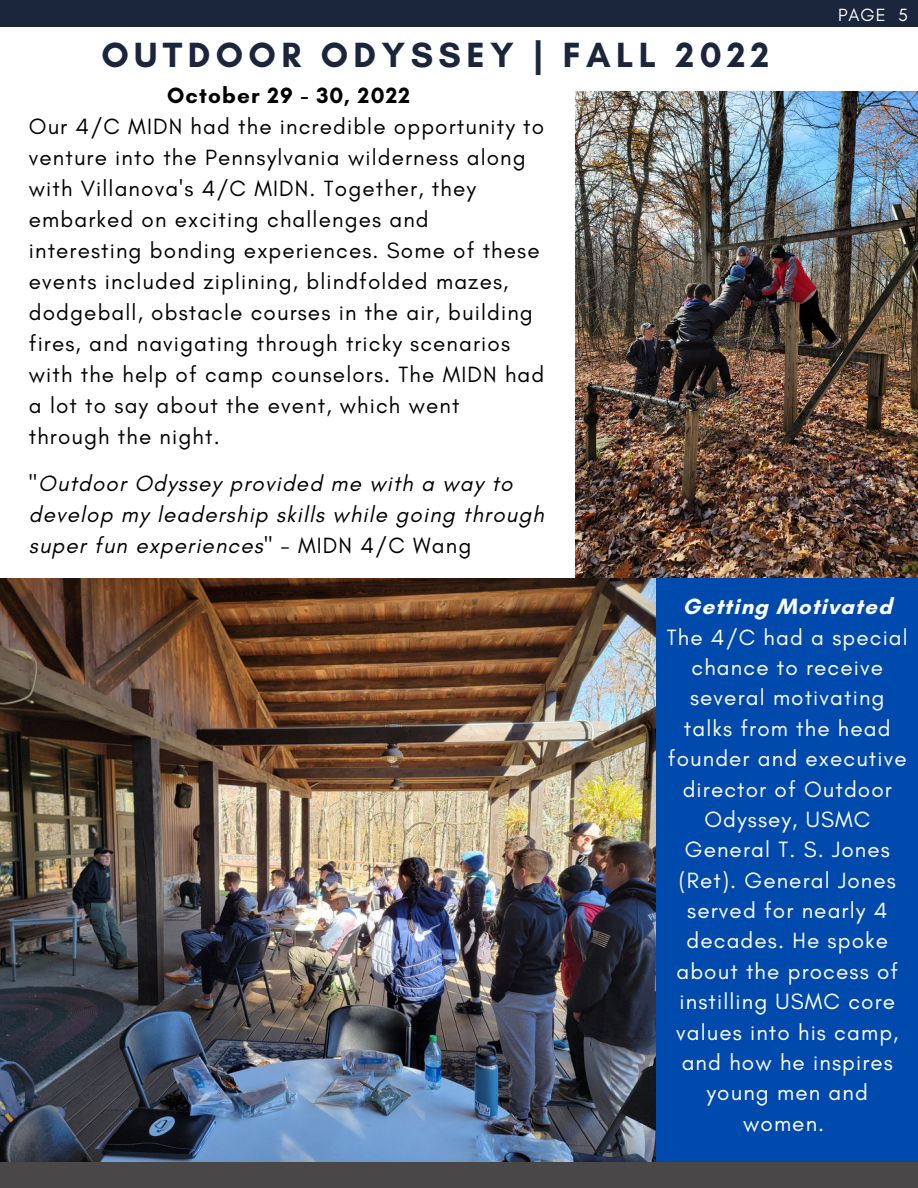
<style>
.page{position:relative;width:918px;height:1188px;background:#fff}
.page>*{position:absolute;margin:0;border:0;box-sizing:border-box;transform-origin:0 0}
.t1{font:700 35.7px "Glacial Indifference";letter-spacing:.15em;color:#1b253c}
.t2{font:22.5px/31px "Glacial Indifference";letter-spacing:.05em;color:#000}
.t3{font:22.5px/30.3px "Glacial Indifference";letter-spacing:.05em;color:#fff;text-align:center}
.t4{font:italic 22.5px/31px "Glacial Indifference";letter-spacing:.05em;color:#000}
.t5{font:700 22.5px "Glacial Indifference";letter-spacing:.05em;color:#000}
.t6{font:700 22.5px "Glacial Indifference";letter-spacing:.05em;color:#fff}
.t7{font:18px "Glacial Indifference";color:#fff}
.s1{font-style:normal}
</style>
<div class="page">
<div style="left:0;top:579px;width:918px;height:600px;background:#004aad"></div>
<div style="left:0;top:0;width:918px;height:27px;background:#1b253c"></div>
<div style="left:0;top:1162px;width:918px;height:26px;background:#494748"></div>
<img style="left:0;top:579px;width:656px;height:583px">
<img style="left:575px;top:92px;width:343px;height:486px">
<p class="t7" style="left:838px;top:4px;width:71px">PAGE 5</p>
<p class="t1" style="left:101px;top:33px;width:669px">OUTDOOR ODYSSEY | FALL 2022</p>
<p class="t5" style="left:167px;top:82px;width:244px">October 29 - 30, 2022</p>
<p class="t2" style="left:29px;top:111px;width:517px">Our 4/C MIDN had the incredible opportunity to venture into the Pennsylvania wilderness along with Villanova's 4/C MIDN. Together, they embarked on exciting challenges and interesting bonding experiences. Some of these events included ziplining, blindfolded mazes, dodgeball, obstacle courses in the air, building fires, and navigating through tricky scenarios with the help of camp counselors. The MIDN had a lot to say about the event, which went through the night.</p>
<p class="t4" style="left:29px;top:468px;width:517px"><span class="s1">"</span>Outdoor Odyssey provided me with a way to develop my leadership skills while going through super fun experiences<span class="s1">" - MIDN 4/C Wang</span></p>
<p class="t6" style="left:683px;top:593px;width:211px">Getting Motivated</p>
<p class="t3" style="left:667px;top:622px;width:243px">The 4/C had a special chance to receive several motivating talks from the head founder and executive director of Outdoor<br>Odyssey, USMC<br>General T. S. Jones (Ret). General Jones served for nearly 4 decades. He spoke about the process of instilling USMC core values into his camp, and how he inspires young men and women.</p>
</div>
